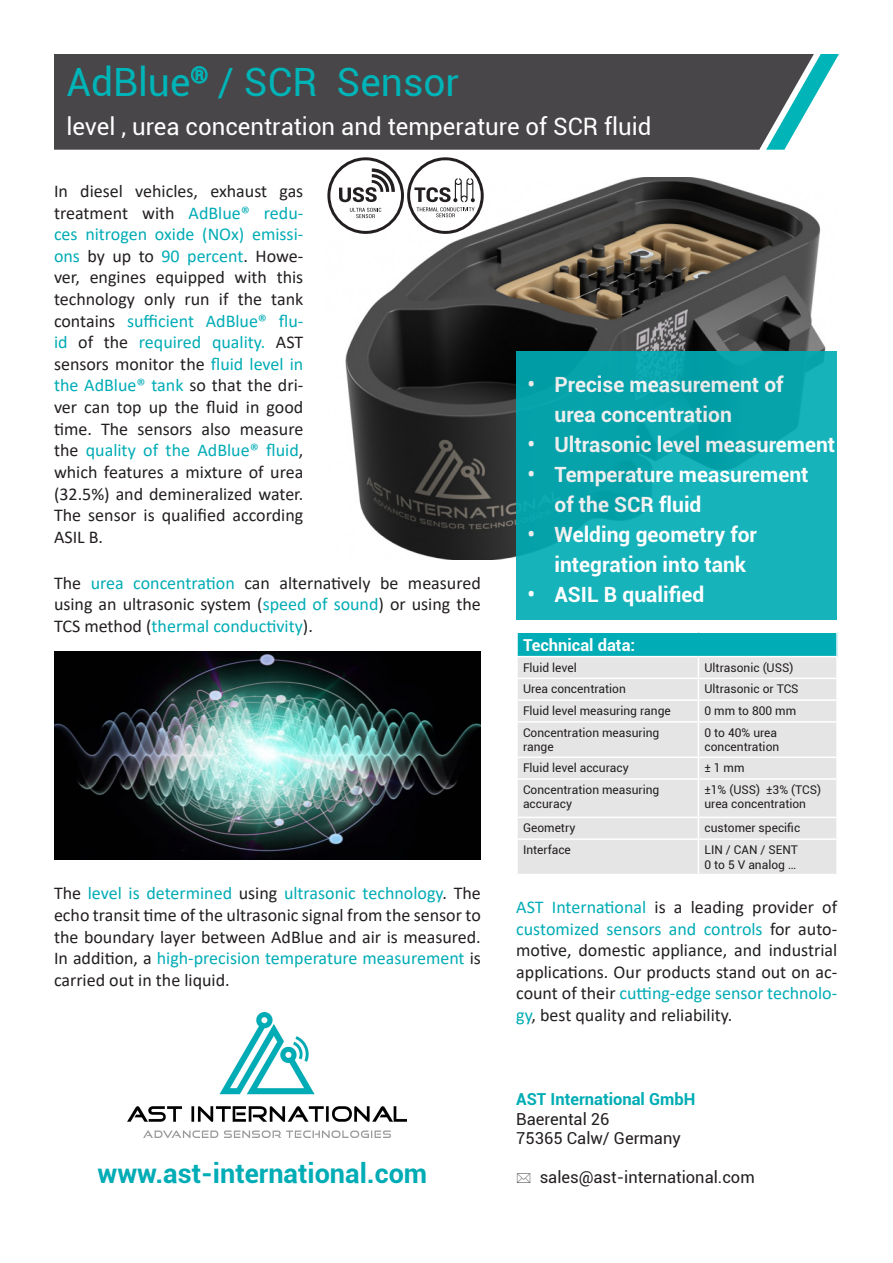
<style>
.page{position:relative;width:893px;height:1263px;background:#fff}
.page>*{position:absolute;margin:0;border:0;box-sizing:border-box;transform-origin:0 0}
.t1{font:700 45px "Calibri";color:#00b4b8}
.t2{font:39px "Roboto";color:#00b4b8}
.t3{font:27px "Calibri";color:#fff}
.t4{font:700 27px "Roboto";color:#00acb5}
.t5{font:24px "Roboto";color:#fff}
.t6{font:700 21px/30px "Roboto";color:#fff}
.t7{font:18px/21.6px "Calibri";color:#231f20;text-align:justify}
.t8{font:16.5px "Roboto";color:#231f20}
.t9{font:700 16.5px "Roboto";color:#00acb5}
.t10{font:700 16.5px "Roboto";color:#fff}
.t11{font:12px/14.4px "Roboto";color:#231f20}
.s1{color:#00acb5}
</style>
<div class="page">
<div style="left:54px;top:54px;width:712px;height:96px;background:#484648"></div>
<svg style="left:766px;top:54px;width:73px;height:96px"></svg>
<img style="left:54px;top:651px;width:427px;height:208px">
<img style="left:128px;top:1012px;width:279px;height:126px">
<div style="left:517px;top:632px;width:320px;height:25px;background:#00acb5"></div>
<div style="left:518px;top:657px;width:318px;height:160px;background:#e5e5e5"></div>
<hr style="left:516px;top:631px;width:182px;height:2px;background:#fff">
<hr style="left:516px;top:633px;width:2px;height:23px;background:#fff">
<hr style="left:698px;top:631px;width:140px;height:2px;background:#fff">
<hr style="left:836px;top:633px;width:2px;height:23px;background:#fff">
<hr style="left:516px;top:656px;width:182px;height:1px;background:#fff">
<hr style="left:698px;top:656px;width:140px;height:1px;background:#fff">
<hr style="left:516px;top:678px;width:182px;height:1px;background:#fff">
<hr style="left:698px;top:678px;width:140px;height:1px;background:#fff">
<hr style="left:516px;top:699px;width:182px;height:2px;background:#fff">
<hr style="left:698px;top:699px;width:140px;height:2px;background:#fff">
<svg style="left:698px;top:657px;width:1px;height:64px"></svg>
<hr style="left:516px;top:721px;width:182px;height:2px;background:#fff">
<hr style="left:698px;top:721px;width:140px;height:2px;background:#fff">
<hr style="left:698px;top:723px;width:1px;height:33px;background:#fff">
<hr style="left:516px;top:756px;width:182px;height:2px;background:#fff">
<hr style="left:698px;top:756px;width:140px;height:2px;background:#fff">
<svg style="left:698px;top:758px;width:1px;height:20px"></svg>
<hr style="left:516px;top:778px;width:182px;height:2px;background:#fff">
<hr style="left:698px;top:778px;width:140px;height:2px;background:#fff">
<hr style="left:698px;top:780px;width:1px;height:37px;background:#fff">
<div style="left:518px;top:818px;width:319px;height:56px;background:#e5e5e5"></div>
<hr style="left:836px;top:818px;width:2px;height:20px;background:#fff">
<hr style="left:516px;top:838px;width:182px;height:2px;background:#fff">
<hr style="left:698px;top:838px;width:140px;height:2px;background:#fff">
<img style="left:345px;top:177px;width:481px;height:383px">
<svg style="left:516px;top:351px;width:321px;height:268px;background:#0eaab2"></svg>
<svg style="left:327px;top:157px;width:157px;height:77px"></svg>
<p class="t2" style="left:66px;top:55px;width:394px">AdBlue<sup>®</sup> / SCR Sensor</p>
<p class="t5" style="left:66px;top:110px;width:587px">level , urea concentration and temperature of SCR fluid</p>
<p class="t1" style="left:72px;top:54px;width:421px">Force- / Torque Sensor</p>
<p class="t3" style="left:72px;top:112px;width:336px">based on inductive technology</p>
<p class="t7" style="left:54px;top:180px;width:251px">In diesel vehicles, exhaust gas treatment with <span class="s1">AdBlue® redu&shy;ces nitrogen oxide (NOx) emissi&shy;ons</span> by up to <span class="s1">90 percent</span>. Howe&shy;ver, engines equipped with this technology only run if the tank contains <span class="s1">sufficient AdBlue® flu&shy;id</span> of the <span class="s1">required quality.</span> AST sensors monitor the <span class="s1">fluid level in the AdBlue® tank</span> so that the dri&shy;ver can top up the fluid in good time. The sensors also measure the <span class="s1">quality of the AdBlue® fluid</span>, which features a mixture of urea (32.5%) and demineralized water.<br>The sensor is qualified according ASIL B.</p>
<p class="t7" style="left:54px;top:572px;width:428px">The <span class="s1">urea concentration</span> can alternatively be measured using an ultrasonic system (<span class="s1">speed of sound</span>) or using the TCS method (<span class="s1">thermal conductivity</span>).</p>
<p class="t7" style="left:54px;top:882px;width:428px">The <span class="s1">level is determined</span> using <span class="s1">ultrasonic technology</span>. The echo transit time of the ultrasonic signal from the sensor to the boundary layer between AdBlue and air is measured.<br>In addition, a <span class="s1">high-precision temperature measurement</span> is carried out in the liquid.</p>
<p class="t4" style="left:97px;top:1155px;width:331px">www.ast-international.com</p>
<p class="t6" style="left:554px;top:369px;width:231px;text-indent:-27px">• Precise measurement of urea concentration</p>
<p class="t6" style="left:527px;top:429px;width:309px">• Ultrasonic level measurement</p>
<p class="t6" style="left:554px;top:459px;width:255px;text-indent:-27px">• Temperature measurement of the SCR fluid</p>
<p class="t6" style="left:554px;top:519px;width:204px;text-indent:-27px">• Welding geometry for integration into tank</p>
<p class="t6" style="left:527px;top:579px;width:178px">• ASIL B qualified</p>
<p class="t10" style="left:523px;top:633px;width:114px">Technical data:</p>
<p class="t11" style="left:523px;top:660px;width:55px">Fluid level</p>
<p class="t11" style="left:704px;top:660px;width:90px">Ultrasonic (USS)</p>
<p class="t11" style="left:523px;top:681px;width:104px">Urea concentration</p>
<p class="t11" style="left:704px;top:681px;width:96px">Ultrasonic or TCS</p>
<p class="t11" style="left:523px;top:703px;width:149px">Fluid level measuring range</p>
<p class="t11" style="left:704px;top:703px;width:93px">0 mm to 800 mm</p>
<p class="t11" style="left:523px;top:725px;width:138px">Concentration measuring range</p>
<p class="t11" style="left:704px;top:725px;width:76px">0 to 40% urea concentration</p>
<p class="t11" style="left:523px;top:760px;width:107px">Fluid level accuracy</p>
<p class="t11" style="left:704px;top:760px;width:42px">± 1 mm</p>
<p class="t11" style="left:523px;top:782px;width:138px">Concentration measuring accuracy</p>
<p class="t11" style="left:704px;top:782px;width:118px">±1% (USS) ±3% (TCS) urea concentration</p>
<p class="t11" style="left:523px;top:820px;width:54px">Geometry</p>
<p class="t11" style="left:704px;top:820px;width:97px">customer specific</p>
<p class="t11" style="left:523px;top:842px;width:49px">Interface</p>
<p class="t11" style="left:704px;top:842px;width:95px">LIN / CAN / SENT<br>0 to 5 V analog …</p>
<p class="t7" style="left:516px;top:896px;width:322px"><span class="s1">AST International</span> is a leading provider of <span class="s1">customized sensors and controls</span> for auto&shy;motive, domestic appliance, and industrial applications. Our products stand out on ac&shy;count of their <span class="s1">cutting-edge sensor technolo&shy;gy</span>, best quality and reliability.</p>
<p class="t9" style="left:516px;top:1088px;width:181px">AST International GmbH</p>
<p class="t8" style="left:516px;top:1107px;width:95px">Baerental 26</p>
<p class="t8" style="left:516px;top:1127px;width:166px">75365 Calw/ Germany</p>
<p class="t8" style="left:540px;top:1166px;width:217px">sales@ast-international.com</p>
</div>
